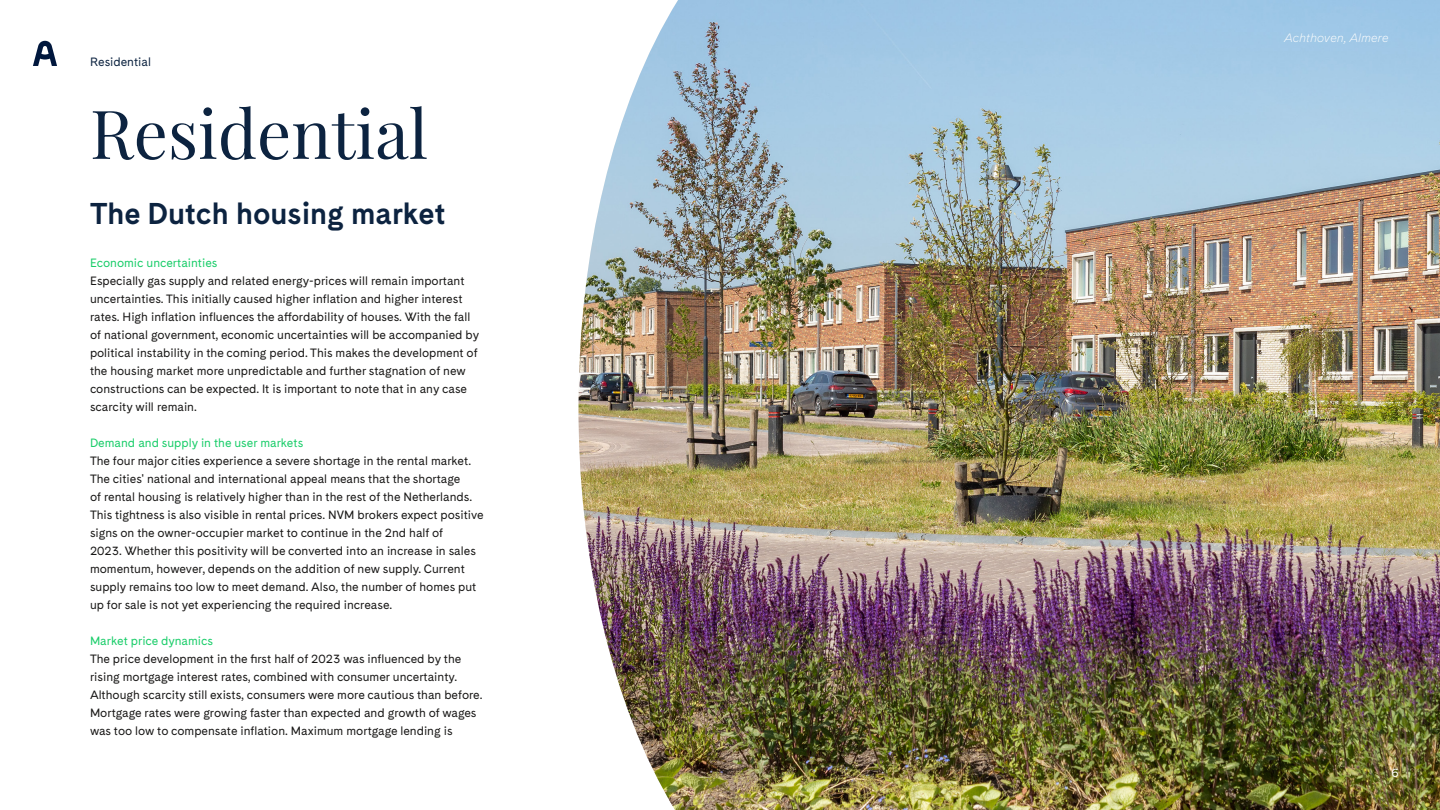
<style>
.page{position:relative;width:1440px;height:810px;background:#fff}
.page>*{position:absolute;margin:0;border:0;box-sizing:border-box;transform-origin:0 0}
.t1{font:67.5px "Playfair Display";color:#0c2340}
.t2{font:700 30px "Cadiz";color:#0c2340}
.Body{font:12px/18px "Cadiz";color:#181716}
.t3{font:12px "Cadiz";color:#19cd69}
.Body_z_afstand{font:italic 300 12px "Cadiz";color:#fff}
.t4{font:12px "Cadiz";color:#0c2340}
.Body-2{font:12px "Cadiz";color:#fff}
</style>
<div class="page">
<img style="left:578px;top:0;width:862px;height:810px">
<svg style="left:33px;top:40px;width:24px;height:26px"></svg>
<p class="t4" style="left:90px;top:55px;width:63px">Residential</p>
<h2 class="t1" style="left:90px;top:81px;width:340px">Residential</h2>
<h3 class="t2" style="left:90px;top:195px;width:357px">The Dutch housing market</h3>
<h5 class="t3" style="left:90px;top:256px;width:129px">Economic uncertainties</h5>
<p class="Body" style="left:90px;top:273px;width:391px">Especially gas supply and related energy-prices will remain important uncertainties. This initially caused higher inflation and higher interest rates. High inflation influences the affordability of houses. With the fall of national government, economic uncertainties will be accompanied by political instability in the coming period. This makes the development of the housing market more unpredictable and further stagnation of new constructions can be expected. It is important to note that in any case scarcity will remain.</p>
<h5 class="t3" style="left:90px;top:436px;width:215px">Demand and supply in the user markets</h5>
<p class="Body" style="left:90px;top:453px;width:395px">The four major cities experience a severe shortage in the rental market.<br>The cities' national and international appeal means that the shortage<br>of rental housing is relatively higher than in the rest of the Netherlands.<br>This tightness is also visible in rental prices. NVM brokers expect positive signs on the owner-occupier market to continue in the 2nd half of<br>2023. Whether this positivity will be converted into an increase in sales momentum, however, depends on the addition of new supply. Current supply remains too low to meet demand. Also, the number of homes put up for sale is not yet experiencing the required increase.</p>
<h5 class="t3" style="left:90px;top:634px;width:125px">Market price dynamics</h5>
<p class="Body" style="left:90px;top:651px;width:394px">The price development in the first half of 2023 was influenced by the rising mortgage interest rates, combined with consumer uncertainty.<br>Although scarcity still exists, consumers were more cautious than before.<br>Mortgage rates were growing faster than expected and growth of wages was too low to compensate inflation. Maximum mortgage lending is</p>
<p class="Body_z_afstand" style="left:1284px;top:30px;width:106px">Achthoven, Almere</p>
<p class="Body-2" style="left:1391px;top:765px;width:9px">6</p>
</div>
